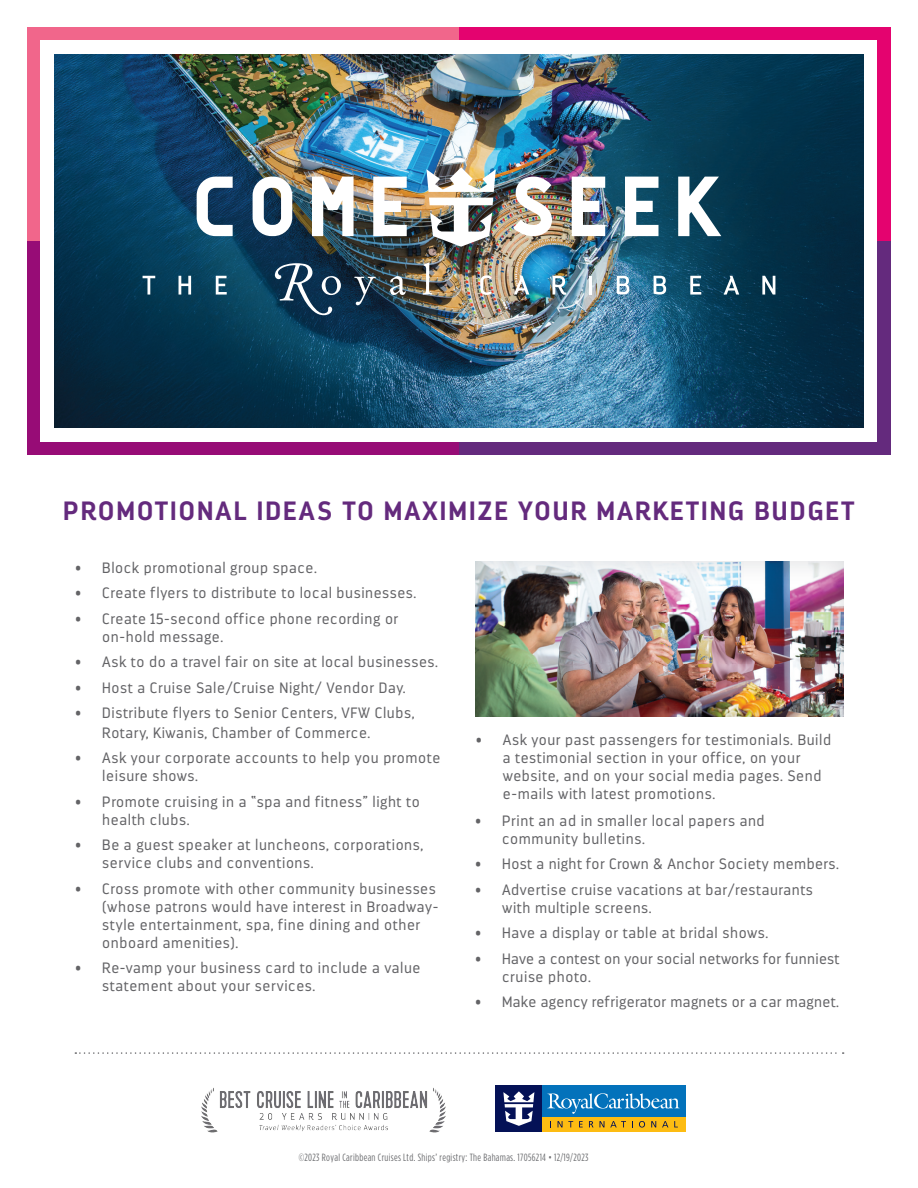
<style>
.page{position:relative;width:918px;height:1188px;background:#fff}
.page>*{position:absolute;margin:0;border:0;box-sizing:border-box;transform-origin:0 0}
.t1{font:700 26.4px "Darwin";letter-spacing:.08em;color:#642a7d}
.t2{font:300 15px/18px "Darwin";letter-spacing:.04em;color:#636366}
.t3{font:300 15px/18px "Darwin";letter-spacing:.02em;color:#636366}
.t4{font:10.5px "Gotham Condensed";letter-spacing:.03em;color:#6c6d70}
</style>
<div class="page">
<div style="left:27px;top:27px;width:432px;height:214px;background:#f1668b"></div>
<div style="left:27px;top:241px;width:432px;height:214px;background:#970c76"></div>
<div style="left:459px;top:27px;width:432px;height:214px;background:#e4036f"></div>
<div style="left:459px;top:241px;width:432px;height:214px;background:#642a7d"></div>
<div style="left:40px;top:40px;width:838px;height:402px;background:#fff"></div>
<div style="left:496px;top:1085px;width:190px;height:46px;background:#0372bb"></div>
<div style="left:496px;top:1085px;width:46px;height:46px;background:#041156"></div>
<div style="left:542px;top:1117px;width:144px;height:14px;background:#fdbc12"></div>
<svg style="left:558px;top:1121px;width:15px;height:6px"></svg>
<svg style="left:579px;top:1121px;width:4px;height:6px"></svg>
<svg style="left:589px;top:1121px;width:5px;height:6px"></svg>
<svg style="left:600px;top:1121px;width:4px;height:6px"></svg>
<svg style="left:610px;top:1121px;width:16px;height:6px"></svg>
<svg style="left:639px;top:1121px;width:6px;height:7px"></svg>
<svg style="left:651px;top:1121px;width:5px;height:6px"></svg>
<svg style="left:662px;top:1121px;width:6px;height:6px"></svg>
<svg style="left:674px;top:1121px;width:4px;height:6px"></svg>
<svg style="left:503px;top:1091px;width:31px;height:35px"></svg>
<svg style="left:547px;top:1093px;width:133px;height:21px"></svg>
<svg style="left:75px;top:1052px;width:769px;height:2px"></svg>
<img style="left:54px;top:54px;width:810px;height:374px">
<svg style="left:480px;top:275px;width:12px;height:20px"></svg>
<svg style="left:514px;top:276px;width:15px;height:19px"></svg>
<svg style="left:553px;top:276px;width:13px;height:19px"></svg>
<hr style="left:589px;top:276px;width:3px;height:19px;background:#fff">
<svg style="left:617px;top:276px;width:12px;height:19px"></svg>
<svg style="left:654px;top:276px;width:12px;height:19px"></svg>
<svg style="left:690px;top:276px;width:11px;height:19px"></svg>
<svg style="left:724px;top:276px;width:15px;height:19px"></svg>
<svg style="left:762px;top:276px;width:13px;height:19px"></svg>
<svg style="left:275px;top:263px;width:66px;height:52px;background:#37566f"></svg>
<svg style="left:354px;top:277px;width:22px;height:28px"></svg>
<svg style="left:390px;top:276px;width:16px;height:19px"></svg>
<svg style="left:423px;top:262px;width:9px;height:33px"></svg>
<svg style="left:143px;top:276px;width:12px;height:19px"></svg>
<svg style="left:179px;top:276px;width:12px;height:19px"></svg>
<svg style="left:216px;top:276px;width:11px;height:19px"></svg>
<img style="left:513px;top:177px;width:208px;height:59px">
<img style="left:426px;top:167px;width:70px;height:80px">
<img style="left:197px;top:177px;width:210px;height:59px">
<img style="left:476px;top:561px;width:367px;height:155px">
<img style="left:201px;top:1088px;width:245px;height:45px">
<h1 class="t1" style="left:63px;top:494px;width:793px">PROMOTIONAL IDEAS TO MAXIMIZE YOUR MARKETING BUDGET</h1>
<p class="t2" style="left:75px;top:558px;width:243px">• Block promotional group space.</p>
<p class="t2" style="left:75px;top:584px;width:343px">• Create flyers to distribute to local businesses.</p>
<p class="t2" style="left:102px;top:609px;width:298px;text-indent:-27px">• Create 15-second office phone recording or on-hold message.</p>
<p class="t2" style="left:75px;top:653px;width:364px">• Ask to do a travel fair on site at local businesses.</p>
<p class="t2" style="left:75px;top:678px;width:332px">• Host a Cruise Sale/Cruise Night/ Vendor Day.</p>
<p class="t2" style="left:102px;top:703px;width:314px;line-height:19.5px;text-indent:-27px">• Distribute flyers to Senior Centers, VFW Clubs,<br>Rotary, Kiwanis, Chamber of Commerce.</p>
<p class="t2" style="left:102px;top:749px;width:340px;text-indent:-27px">• Ask your corporate accounts to help you promote leisure shows.</p>
<p class="t2" style="left:102px;top:792px;width:319px;text-indent:-27px">• Promote cruising in a “spa and fitness” light to health clubs.</p>
<p class="t2" style="left:102px;top:836px;width:323px;text-indent:-27px">• Be a guest speaker at luncheons, corporations, service clubs and conventions.</p>
<p class="t2" style="left:102px;top:879px;width:338px;text-indent:-27px">• Cross promote with other community businesses (whose patrons would have interest in Broadway&shy;style entertainment, spa, fine dining and other onboard amenities).</p>
<p class="t2" style="left:102px;top:959px;width:320px;text-indent:-27px">• Re-vamp your business card to include a value statement about your services.</p>
<p class="t2" style="left:503px;top:731px;width:330px;text-indent:-27px">• Ask your past passengers for testimonials. Build a testimonial section in your office, on your website, and on your social media pages. Send e-mails with latest promotions.</p>
<p class="t2" style="left:502px;top:812px;width:264px;text-indent:-27px">• Print an ad in smaller local papers and community bulletins.</p>
<p class="t2" style="left:475px;top:855px;width:365px">• Host a night for Crown &amp; Anchor Society members.</p>
<p class="t2" style="left:502px;top:881px;width:312px;text-indent:-27px">• Advertise cruise vacations at bar/restaurants with multiple screens.</p>
<p class="t2" style="left:475px;top:924px;width:295px">• Have a display or table at bridal shows.</p>
<p class="t3" style="left:502px;top:950px;width:339px;text-indent:-27px">• Have a contest on your social networks for funniest cruise photo.</p>
<p class="t2" style="left:475px;top:993px;width:365px">• Make agency refrigerator magnets or a car magnet.</p>
<p class="t4" style="left:299px;top:1151px;width:291px">©2023 Royal Caribbean Cruises Ltd. Ships’ registry: The Bahamas. 17056214 • 12/19/2023</p>
</div>
